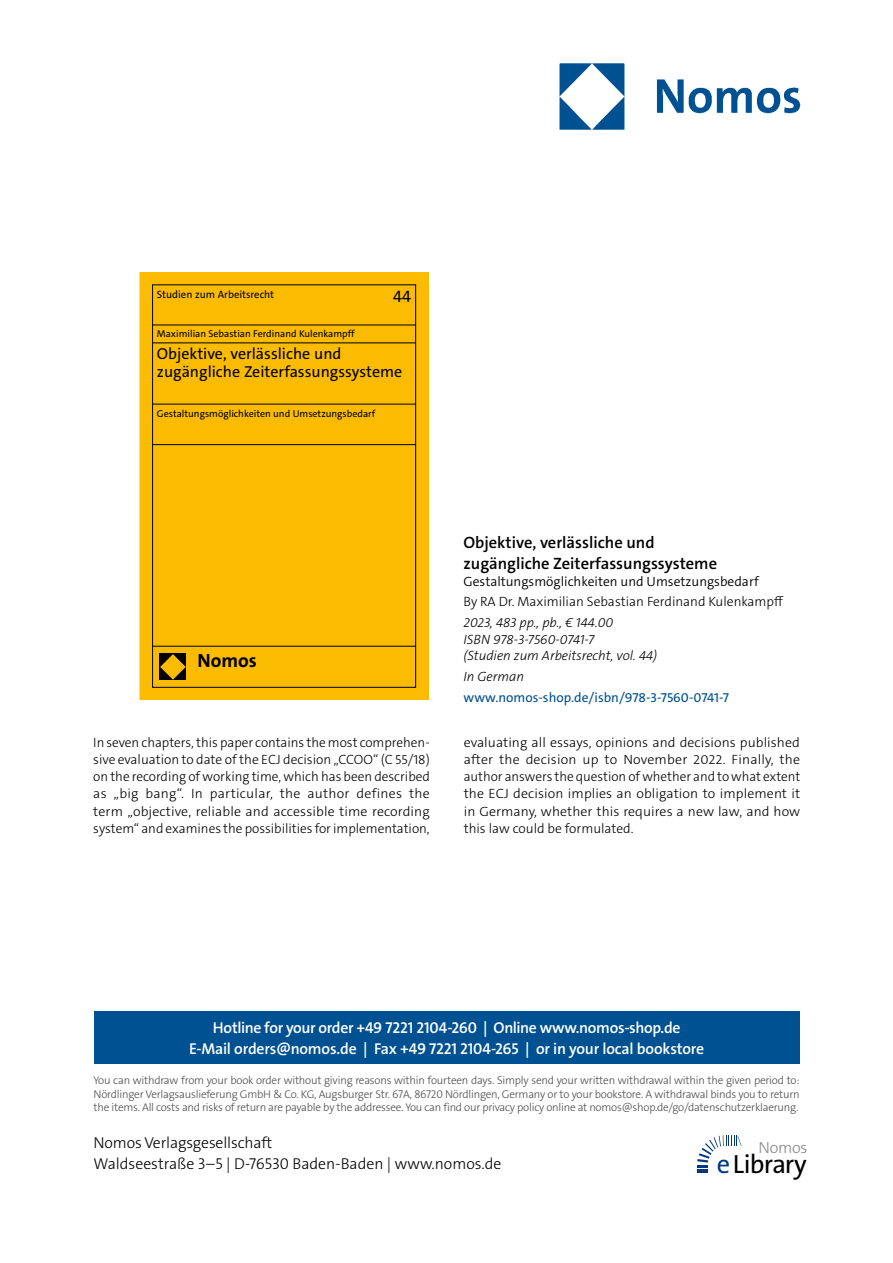
<style>
.page{position:relative;width:893px;height:1263px;background:#fff}
.page>*{position:absolute;margin:0;border:0;box-sizing:border-box;transform-origin:0 0}
.t1{font:26.4px "The Sans Os F";letter-spacing:-.03em;color:#000}
.t2{font:700 19.2px "The Sans C5";color:#000}
.t3{font:16.65px "The Sans C5";color:#000}
._001_Buchtitel{font:600 16.5px/21px "The Sans C5";color:#000}
.t4{font:300 16.2px "The Sans Os F";letter-spacing:-.02em;color:#87888a}
.t5{font:15.9px/17.2px "The Sans C5";color:#000}
.t6{font:600 15.75px/21px "The Sans Os F";letter-spacing:-.02em;color:#fff;text-align:center}
.t7{font:300 15.75px/21px "The Sans Os F";color:#000}
._005_FließtextENGLISCH{font:300 13.5px/17.2px "The Sans C5";color:#000;text-align:justify}
._004_Bibilo{font:italic 300 13.5px/16.5px "The Sans C5";color:#000}
._003_Autor{font:300 13.5px "The Sans C5";color:#000}
._002_Untertitel{font:300 13.5px "The Sans C5";color:#000}
.www_link{font:13.5px "The Sans C5";color:#005192}
.t8{font:300 11.25px/13.5px "The Sans Os F";letter-spacing:-.02em;color:#4b4b4d;text-align:justify}
.t9{font:10.65px "The Sans C5";color:#000}
.t10{font:9.9px "The Sans C5";color:#000}
.s1{color:#003882}
</style>
<div class="page">
<div style="left:94px;top:1011px;width:705px;height:52px;background:#005192"></div>
<svg style="left:697px;top:1135px;width:45px;height:38px"></svg>
<img style="left:559px;top:63px;width:242px;height:67px">
<div style="left:140px;top:272px;width:288px;height:428px;background:#fabb00"></div>
<div style="left:152px;top:284px;width:264px;height:404px;border:1px solid #000"></div>
<hr style="left:152px;top:325px;width:264px;height:1px;background:#000">
<hr style="left:152px;top:343px;width:264px;height:1px;background:#000">
<hr style="left:152px;top:404px;width:264px;height:1px;background:#000">
<hr style="left:152px;top:444px;width:264px;height:1px;background:#000">
<hr style="left:152px;top:646px;width:264px;height:1px;background:#000">
<svg style="left:160px;top:654px;width:26px;height:26px"></svg>
<p class="t9" style="left:157px;top:288px;width:119px">Studien zum Arbeitsrecht</p>
<p class="t3" style="left:393px;top:286px;width:20px">44</p>
<p class="t10" style="left:157px;top:328px;width:199px">Maximilian Sebastian Ferdinand Kulenkampff</p>
<p class="t5" style="left:157px;top:345px;width:247px">Objektive, verlässliche und zugängliche Zeiterfassungssysteme</p>
<p class="t10" style="left:157px;top:407px;width:220px">Gestaltungsmöglichkeiten und Umsetzungsbedarf</p>
<h2 class="t2" style="left:197px;top:648px;width:61px">Nomos</h2>
<p class="_001_Buchtitel" style="left:463px;top:532px;width:255px">Objektive, verlässliche und zugängliche Zeiterfassungssysteme</p>
<p class="_002_Untertitel" style="left:463px;top:572px;width:297px">Gestaltungsmöglichkeiten und Umsetzungsbedarf</p>
<p class="_003_Autor" style="left:463px;top:593px;width:321px">By RA Dr. Maximilian Sebastian Ferdinand Kulenkampff</p>
<p class="_004_Bibilo" style="left:463px;top:614px;width:195px">2023, 483 pp., pb., € 144.00<br>ISBN 978-3-7560-0741-7<br>(Studien zum Arbeitsrecht, vol. 44)</p>
<p class="_004_Bibilo" style="left:463px;top:668px;width:62px">In German</p>
<p class="www_link" style="left:463px;top:688px;width:267px">www.nomos-shop.de/isbn/978-3-7560-0741-7</p>
<p class="_005_FließtextENGLISCH" style="left:93px;top:733px;width:338px">In seven chapters, this paper contains the most comprehen&shy;sive evaluation to date of the ECJ decision „CCOO“ (C 55/18) on the recording of working time, which has been described as „big bang“. In particular, the author defines the term „objective, reliable and accessible time recording system“ and examines the possibilities for implementation,</p>
<p class="_005_FließtextENGLISCH" style="left:464px;top:733px;width:338px">evaluating all essays, opinions and decisions published after the decision up to November 2022. Finally, the author answers the question of whether and to what extent the ECJ decision implies an obligation to implement it in Germany, whether this requires a new law, and how this law could be formulated.</p>
<p class="t6" style="left:189px;top:1017px;width:517px">Hotline for your order +49 7221 2104-260 | Online www.nomos-shop.de<br>E-Mail orders@nomos.de | Fax +49 7221 2104-265 | or in your local bookstore</p>
<p class="t8" style="left:94px;top:1074px;width:708px">You can withdraw from your book order without giving reasons within fourteen days. Simply send your written withdrawal within the given period to:<br>Nördlinger Verlagsauslieferung GmbH &amp; Co. KG, Augsburger Str. 67A, 86720 Nördlingen, Germany or to your bookstore. A withdrawal binds you to return the items. All costs and risks of return are payable by the addressee. You can find our privacy policy online at nomos@shop.de/go/datenschutzerklaerung.</p>
<p class="t7" style="left:94px;top:1133px;width:409px">Nomos Verlagsgesellschaft<br>Waldseestraße 3–5 | D-76530 Baden-Baden | www.nomos.de</p>
<p class="t4" style="left:758px;top:1137px;width:51px">Nomos</p>
<h1 class="t1" style="left:717px;top:1147px;width:91px"><span class="s1">e</span>Library</h1>
</div>
